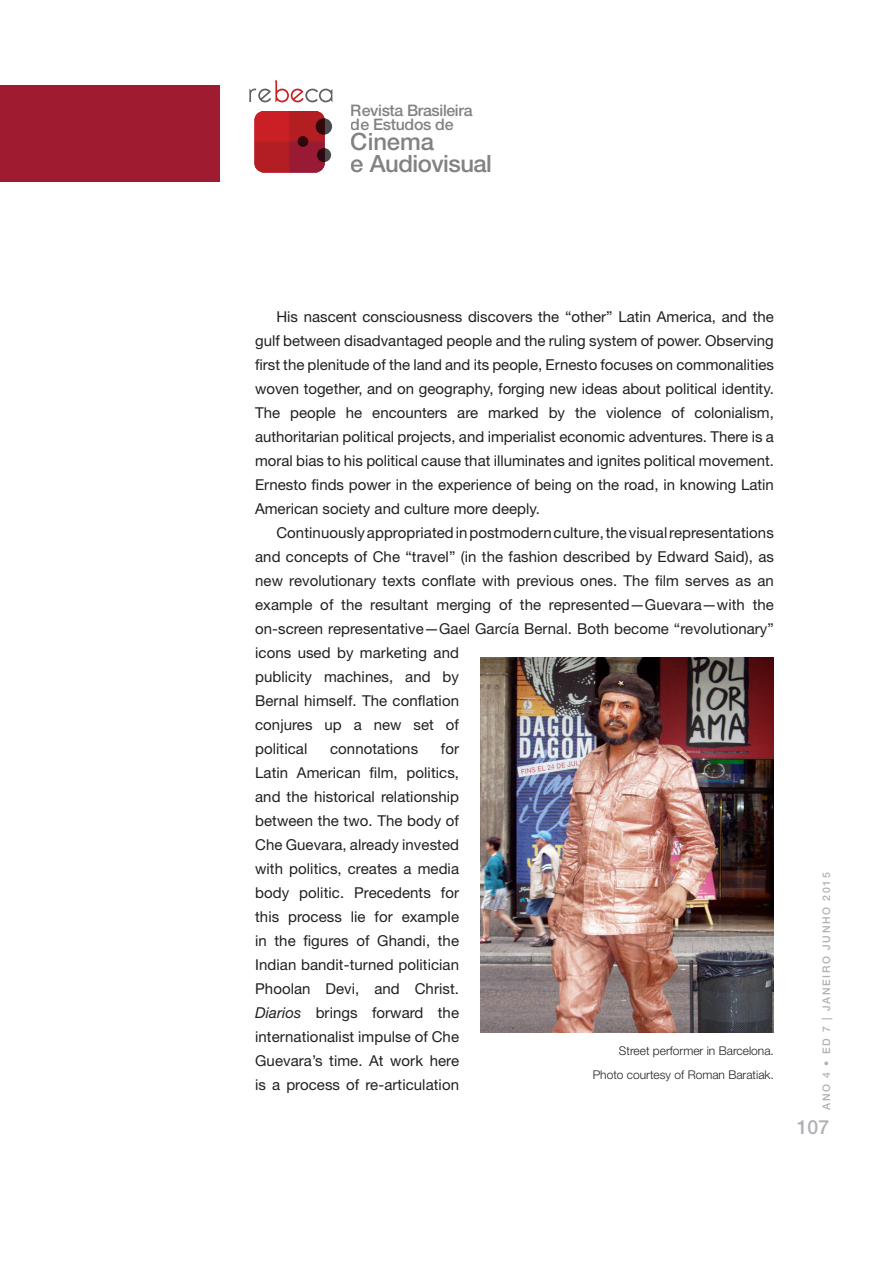
<style>
.page{position:relative;width:893px;height:1263px;background:#fff}
.page>*{position:absolute;margin:0;border:0;box-sizing:border-box;transform-origin:0 0}
.t1{font:500 23.85px/22px "Helvetica Neue LT Std";letter-spacing:-.02em;color:#828282}
.t2{font:500 19.5px "Helvetica Neue LT Std";color:#b0b1b5}
.t3{font:500 15.9px/14.1px "Helvetica Neue LT Std";letter-spacing:-.025em;color:#828282}
.corpo_texto{font:15px/24px "Helvetica Neue LT Std";letter-spacing:.005em;color:#231f20;text-align:justify}
.legenda{font:300 12px/24px "Helvetica Neue LT Std";color:#231f20;text-align:right}
.t4{font:500 10.5px "Helvetica Neue LT Std";letter-spacing:.16em;color:#b0b1b5}
.s1{font-style:italic}
</style>
<div class="page">
<div style="left:0;top:85px;width:220px;height:96px;background:#9f1c30"></div>
<svg style="left:255px;top:111px;width:69px;height:61px;background:#b31f2a"></svg>
<div style="left:298px;top:136px;width:10px;height:11px;background:#32080b;border-radius:50%"></div>
<svg style="left:317px;top:148px;width:14px;height:14px"></svg>
<svg style="left:316px;top:118px;width:16px;height:17px"></svg>
<svg style="left:249px;top:81px;width:83px;height:21px"></svg>
<img style="left:480px;top:658px;width:294px;height:374px">
<p class="t3" style="left:351px;top:103px;width:123px">Revista Brasileira de Estudos de</p>
<h1 class="t1" style="left:351px;top:130px;width:143px">Cinema<br>e Audiovisual</h1>
<p class="corpo_texto" style="left:255px;top:304px;width:520px;text-indent:21px">His nascent consciousness discovers the “other” Latin America, and the gulf between disadvantaged people and the ruling system of power. Observing first the plenitude of the land and its people, Ernesto focuses on commonalities woven together, and on geography, forging new ideas about political identity.<br>The people he encounters are marked by the violence of colonialism, authoritarian political projects, and imperialist economic adventures. There is a moral bias to his political cause that illuminates and ignites political movement.<br>Ernesto finds power in the experience of being on the road, in knowing Latin American society and culture more deeply.</p>
<p class="corpo_texto" style="left:255px;top:520px;width:520px;text-align:left;text-indent:21px">Continuously appropriated in postmodern culture, the visual representations and concepts of Che “travel” (in the fashion described by Edward Said), as new revolutionary texts conflate with previous ones. The film serves as an example of the resultant merging of the represented—Guevara—with the on-screen representative—Gael García Bernal. Both become “revolutionary” icons used by marketing and<br>publicity machines, and by<br>Bernal himself. The conflation<br>conjures up a new set of<br>political</p>
<p class="corpo_texto" style="left:255px;top:736px;width:205px;text-indent:186px">for Latin American film, politics, and the historical relationship between the two. The body of Che Guevara, already invested with politics, creates a media body politic. Precedents for this process lie for example in the figures of Ghandi, the Indian bandit-turned politician Phoolan Devi, and Christ.<br><span class="s1">Diarios</span> brings forward the internationalist impulse of Che Guevara’s time. At work here is a process of re-articulation</p>
<p class="corpo_texto" style="left:330px;top:736px;width:90px">connotations</p>
<p class="legenda" style="left:593px;top:1038px;width:183px">Street performer in Barcelona.<br>Photo courtesy of Roman Baratiak.</p>
<p class="t4" style="left:820px;top:1110px;width:239px;rotate:-90deg">ANO 4 • ED 7 | JANEIRO JUNHO 2015</p>
<h2 class="t2" style="left:797px;top:1115px;width:34px">107</h2>
</div>
